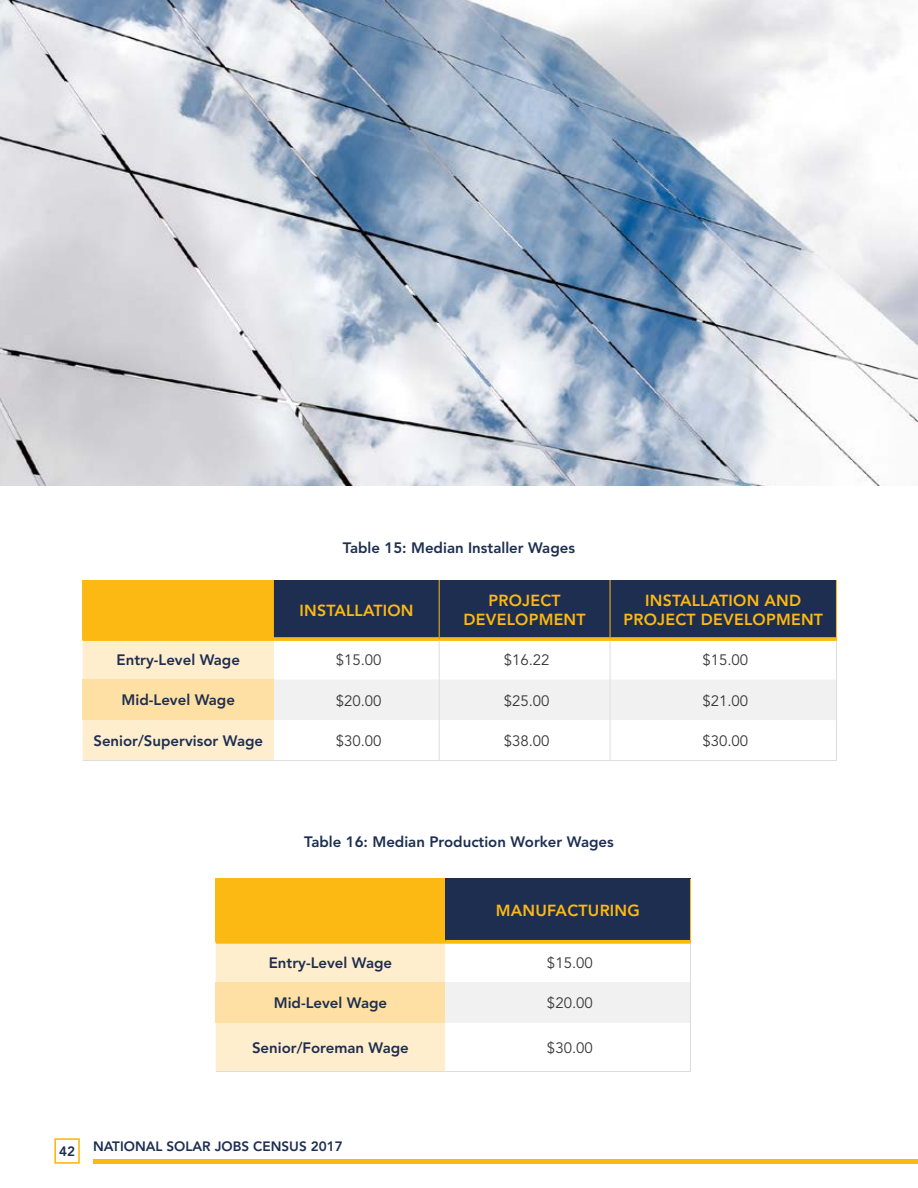
<style>
.page{position:relative;width:918px;height:1188px;background:#fff}
.page>*{position:absolute;margin:0;border:0;box-sizing:border-box;transform-origin:0 0}
.t1{font:800 15.9px/19.6px "Avenir";letter-spacing:.015em;color:#fdb913;text-align:center}
.t2{font:800 15px "Avenir";color:#1d2e50}
.t3{font:15px "Avenir";color:#383839}
.t4{font:800 13.5px "Avenir";color:#1d2e50}
</style>
<div class="page">
<div style="left:54px;top:1138px;width:26px;height:26px;border:2px solid #fdb913"></div>
<div style="left:93px;top:1159px;width:825px;height:5px;background:#fdb913"></div>
<img style="left:0;top:0;width:918px;height:486px">
<svg style="left:83px;top:580px;width:753px;height:180px"></svg>
<hr style="left:439px;top:641px;width:1px;height:39px;background:#dcddde">
<hr style="left:836px;top:641px;width:1px;height:39px;background:#dcddde">
<hr style="left:439px;top:680px;width:1px;height:40px;background:#dcddde">
<hr style="left:836px;top:680px;width:1px;height:40px;background:#dcddde">
<hr style="left:610px;top:641px;width:1px;height:39px;background:#dcddde">
<hr style="left:610px;top:680px;width:1px;height:40px;background:#dcddde">
<svg style="left:274px;top:637px;width:165px;height:4px"></svg>
<svg style="left:439px;top:637px;width:171px;height:4px"></svg>
<svg style="left:610px;top:637px;width:227px;height:4px"></svg>
<hr style="left:83px;top:637px;width:191px;height:4px;background:#fdb913">
<hr style="left:439px;top:580px;width:1px;height:57px;background:#fdb913">
<hr style="left:610px;top:580px;width:1px;height:57px;background:#fdb913">
<hr style="left:836px;top:580px;width:1px;height:57px;background:#fdb913">
<hr style="left:439px;top:720px;width:1px;height:40px;background:#dcddde">
<hr style="left:610px;top:720px;width:1px;height:40px;background:#dcddde">
<hr style="left:836px;top:720px;width:1px;height:40px;background:#dcddde">
<hr style="left:83px;top:760px;width:191px;height:1px;background:#dcddde">
<hr style="left:274px;top:760px;width:165px;height:1px;background:#dcddde">
<hr style="left:439px;top:760px;width:171px;height:1px;background:#dcddde">
<hr style="left:610px;top:760px;width:227px;height:1px;background:#dcddde">
<div style="left:216px;top:879px;width:229px;height:63px;background:#fdb913"></div>
<div style="left:445px;top:879px;width:245px;height:63px;background:#1d2e50"></div>
<div style="left:216px;top:944px;width:229px;height:127px;background:#ffeece"></div>
<div style="left:216px;top:982px;width:229px;height:41px;background:#ffe0a4"></div>
<div style="left:445px;top:982px;width:245px;height:41px;background:#f1f1f2"></div>
<hr style="left:690px;top:944px;width:1px;height:38px;background:#dcddde">
<hr style="left:690px;top:982px;width:1px;height:41px;background:#dcddde">
<svg style="left:445px;top:940px;width:246px;height:4px"></svg>
<svg style="left:216px;top:942px;width:229px;height:2px"></svg>
<hr style="left:690px;top:879px;width:1px;height:61px;background:#fdb913">
<hr style="left:690px;top:1023px;width:1px;height:48px;background:#dcddde">
<hr style="left:216px;top:1071px;width:229px;height:1px;background:#dcddde">
<hr style="left:445px;top:1071px;width:246px;height:1px;background:#dcddde">
<p class="t2" style="left:343px;top:541px;width:234px">Table 15: Median Installer Wages</p>
<p class="t1" style="left:299px;top:601px;width:116px">INSTALLATION</p>
<p class="t1" style="left:464px;top:592px;width:124px">PROJECT<br>DEVELOPMENT</p>
<p class="t1" style="left:623px;top:592px;width:201px">INSTALLATION AND<br>PROJECT DEVELOPMENT</p>
<p class="t2" style="left:117px;top:653px;width:125px">Entry-Level Wage</p>
<p class="t3" style="left:336px;top:653px;width:47px">$15.00</p>
<p class="t3" style="left:504px;top:653px;width:47px">$16.22</p>
<p class="t3" style="left:702px;top:653px;width:47px">$15.00</p>
<p class="t2" style="left:122px;top:694px;width:115px">Mid-Level Wage</p>
<p class="t3" style="left:336px;top:694px;width:47px">$20.00</p>
<p class="t3" style="left:504px;top:694px;width:47px">$25.00</p>
<p class="t3" style="left:702px;top:694px;width:47px">$21.00</p>
<p class="t2" style="left:93px;top:734px;width:171px">Senior/Supervisor Wage</p>
<p class="t3" style="left:336px;top:734px;width:47px">$30.00</p>
<p class="t3" style="left:504px;top:734px;width:47px">$38.00</p>
<p class="t3" style="left:702px;top:734px;width:47px">$30.00</p>
<p class="t2" style="left:304px;top:835px;width:311px">Table 16: Median Production Worker Wages</p>
<p class="t1" style="left:496px;top:902px;width:146px">MANUFACTURING</p>
<p class="t2" style="left:269px;top:956px;width:125px">Entry-Level Wage</p>
<p class="t3" style="left:547px;top:956px;width:47px">$15.00</p>
<p class="t2" style="left:274px;top:997px;width:115px">Mid-Level Wage</p>
<p class="t3" style="left:547px;top:996px;width:47px">$20.00</p>
<p class="t2" style="left:252px;top:1041px;width:158px">Senior/Foreman Wage</p>
<p class="t3" style="left:547px;top:1041px;width:47px">$30.00</p>
<p class="t4" style="left:59px;top:1146px;width:17px">42</p>
<p class="t4" style="left:93px;top:1141px;width:251px">NATIONAL SOLAR JOBS CENSUS 2017</p>
</div>
